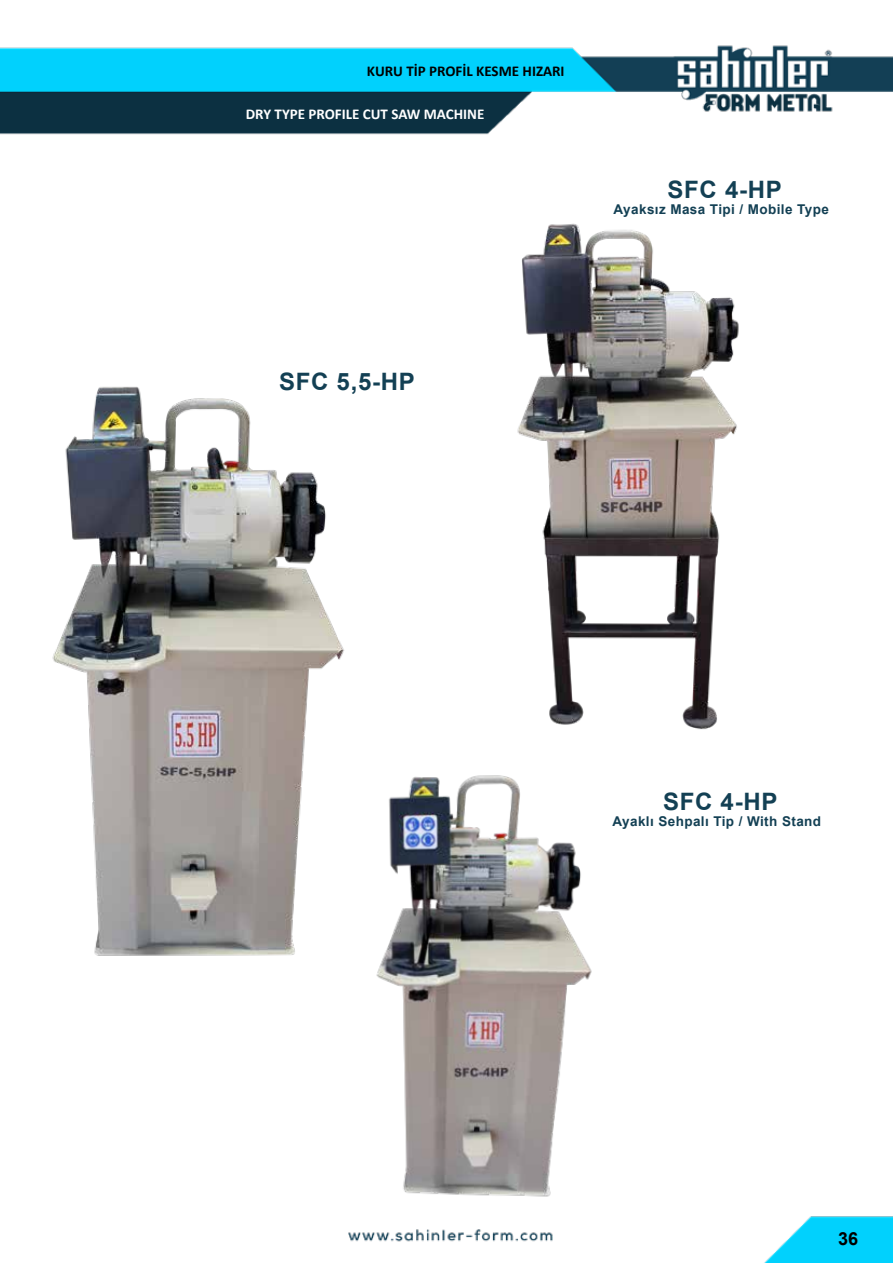
<style>
.page{position:relative;width:893px;height:1263px;background:#fff}
.page>*{position:absolute;margin:0;border:0;box-sizing:border-box;transform-origin:0 0}
.t1{font:700 24px "Arial";letter-spacing:.03em;color:#134054}
.t2{font:700 18px "Arial";color:#000}
.t3{font:700 15px "Calibri";color:#fff}
.t4{font:700 15px "Calibri";color:#000}
.t5{font:700 13.5px "Arial";letter-spacing:.03em;color:#134054}
</style>
<div class="page">
<img style="left:0;top:45px;width:893px;height:1218px">
<img style="left:443px;top:219px;width:300px;height:523px">
<img style="left:339px;top:764px;width:363px;height:446px">
<img style="left:45px;top:344px;width:305px;height:641px">
<p class="t4" style="left:367px;top:62px;width:199px">KURU TİP PROFİL KESME HIZARI</p>
<p class="t3" style="left:246px;top:104px;width:240px">DRY TYPE PROFILE CUT SAW MACHINE</p>
<h1 class="t1" style="left:667px;top:172px;width:116px">SFC 4-HP</h1>
<p class="t5" style="left:614px;top:200px;width:217px">Ayaksız Masa Tipi / Mobile Type</p>
<h1 class="t1" style="left:279px;top:364px;width:137px">SFC 5,5-HP</h1>
<h1 class="t1" style="left:663px;top:784px;width:116px">SFC 4-HP</h1>
<p class="t5" style="left:612px;top:812px;width:210px">Ayaklı Sehpalı Tip / With Stand</p>
<h2 class="t2" style="left:838px;top:1225px;width:22px">36</h2>
</div>
